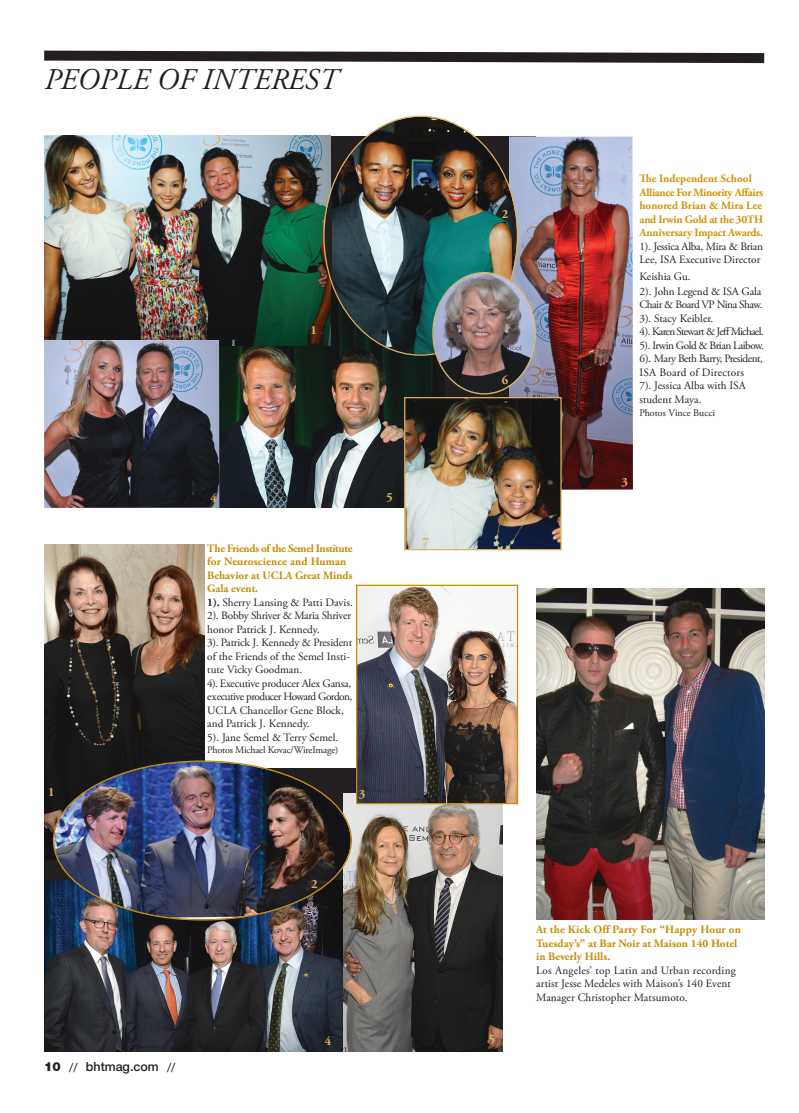
<style>
.page{position:relative;width:799px;height:1113px;background:#fff}
.page>*{position:absolute;margin:0;border:0;box-sizing:border-box;transform-origin:0 0}
.t1{font:italic 30px "Adobe Garamond Pro";color:#231f20}
.t2{font:500 12.5px "Helvetica Neue LT Std";color:#231f20}
.t3{font:700 12.5px "Adobe Garamond Pro";color:#dcb363}
.t4{font:11.25px/13.5px "Adobe Garamond Pro";color:#231f20}
.t5{font:11.25px/13.5px "Adobe Garamond Pro";letter-spacing:-.04em;color:#231f20}
.t6{font:700 11.25px/13.5px "Adobe Garamond Pro";letter-spacing:-.02em;color:#cf950d}
.t7{font:700 11.25px/13.5px "Adobe Garamond Pro";color:#c48e0b}
.t8{font:10px "Adobe Garamond Pro";letter-spacing:-.015em;color:#231f20}
.s1{font-weight:700;color:#c48e0b}
.s2{font-weight:700}
.s3{font-weight:900}
.s4{font-weight:400;font-style:italic}
</style>
<div class="page">
<img style="left:219px;top:346px;width:225px;height:161px">
<img style="left:44px;top:135px;width:279px;height:211px">
<img style="left:44px;top:340px;width:175px;height:168px">
<img style="left:509px;top:136px;width:124px;height:353px">
<img style="left:323px;top:116px;width:195px;height:240px">
<img style="left:44px;top:880px;width:300px;height:171px">
<img style="left:432px;top:272px;width:104px;height:122px">
<img style="left:406px;top:399px;width:154px;height:149px">
<div style="left:404px;top:397px;width:158px;height:153px;border:1px solid #dcb363"></div>
<img style="left:44px;top:544px;width:160px;height:315px">
<img style="left:344px;top:793px;width:158px;height:258px">
<img style="left:53px;top:760px;width:299px;height:160px">
<img style="left:358px;top:586px;width:158px;height:216px">
<div style="left:356px;top:584px;width:162px;height:220px;border:1px solid #c48e0b"></div>
<svg style="left:44px;top:50px;width:721px;height:14px"></svg>
<img style="left:536px;top:588px;width:228px;height:331px">
<svg style="left:423px;top:537px;width:6px;height:9px"></svg>
<svg style="left:386px;top:493px;width:6px;height:9px"></svg>
<h1 class="t1" style="left:44px;top:61px;width:295px">PEOPLE OF INTEREST</h1>
<p class="t3" style="left:210px;top:490px;width:8px">4</p>
<p class="t3" style="left:310px;top:323px;width:8px">1</p>
<p class="t3" style="left:48px;top:784px;width:8px">1</p>
<p class="t4" style="left:207px;top:541px;width:147px"><span class="s1">The Friends of the Semel Institute for Neuroscience and Human<br>Behavior at UCLA Great Minds<br>Gala event.<br></span><span class="s2">1).</span> Sherry Lansing &amp; Patti Davis.<br>2). Bobby Shriver &amp; Maria Shriver honor Patrick J. Kennedy.<br>3). Patrick J. Kennedy &amp; President of the Friends of the Semel Insti&shy;tute Vicky Goodman.<br>4). Executive producer Alex Gansa, executive producer Howard Gordon,<br>UCLA Chancellor Gene Block, and Patrick J. Kennedy.<br>5). Jane Semel &amp; Terry Semel.</p>
<p class="t8" style="left:207px;top:744px;width:133px">Photos Michael Kovac/WireImage)</p>
<p class="t3" style="left:311px;top:876px;width:8px">2</p>
<p class="t3" style="left:359px;top:786px;width:8px">3</p>
<p class="t2" style="left:44px;top:1059px;width:133px"><span class="s3">10</span> <span class="s4">//</span> bhtmag.com <span class="s4">//</span></p>
<p class="t3" style="left:325px;top:1033px;width:8px">4</p>
<p class="t3" style="left:502px;top:207px;width:8px">2</p>
<p class="t3" style="left:502px;top:373px;width:8px">6</p>
<p class="t6" style="left:639px;top:172px;width:125px">The Independent School<br>Alliance For Minority Affairs honored Brian &amp; Mira Lee and Irwin Gold at the 30TH<br>Anniversary Impact Awards.</p>
<p class="t4" style="left:639px;top:240px;width:125px">1). Jessica Alba, Mira &amp; Brian<br>Lee, ISA Executive Director</p>
<p class="t4" style="left:639px;top:269px;width:123px;line-height:15.2px">Keishia Gu.<br>2). John Legend &amp; ISA Gala</p>
<p class="t5" style="left:639px;top:298px;width:126px">Chair &amp; Board VP Nina Shaw.<br>3). Stacy Keibler.<br>4). Karen Stewart &amp; JeffMichael.<br>5). Irwin Gold &amp; Brian Laibow.<br>6). Mary Beth Barry, President,<br>ISA Board of Directors<br>7). Jessica Alba with ISA student Maya.</p>
<p class="t8" style="left:639px;top:406px;width:77px">Photos Vince Bucci</p>
<p class="t3" style="left:622px;top:475px;width:8px">3</p>
<p class="t3" style="left:489px;top:1031px;width:8px">5</p>
<p class="t7" style="left:536px;top:922px;width:206px">At the Kick Off Party For “Happy Hour on<br>Tuesday’s” at Bar Noir at Maison 140 Hotel in Beverly Hills.</p>
<p class="t4" style="left:536px;top:963px;width:201px">Los Angeles’ top Latin and Urban recording artist Jesse Medeles with Maison’s 140 Event<br>Manager Christopher Matsumoto.</p>
</div>
